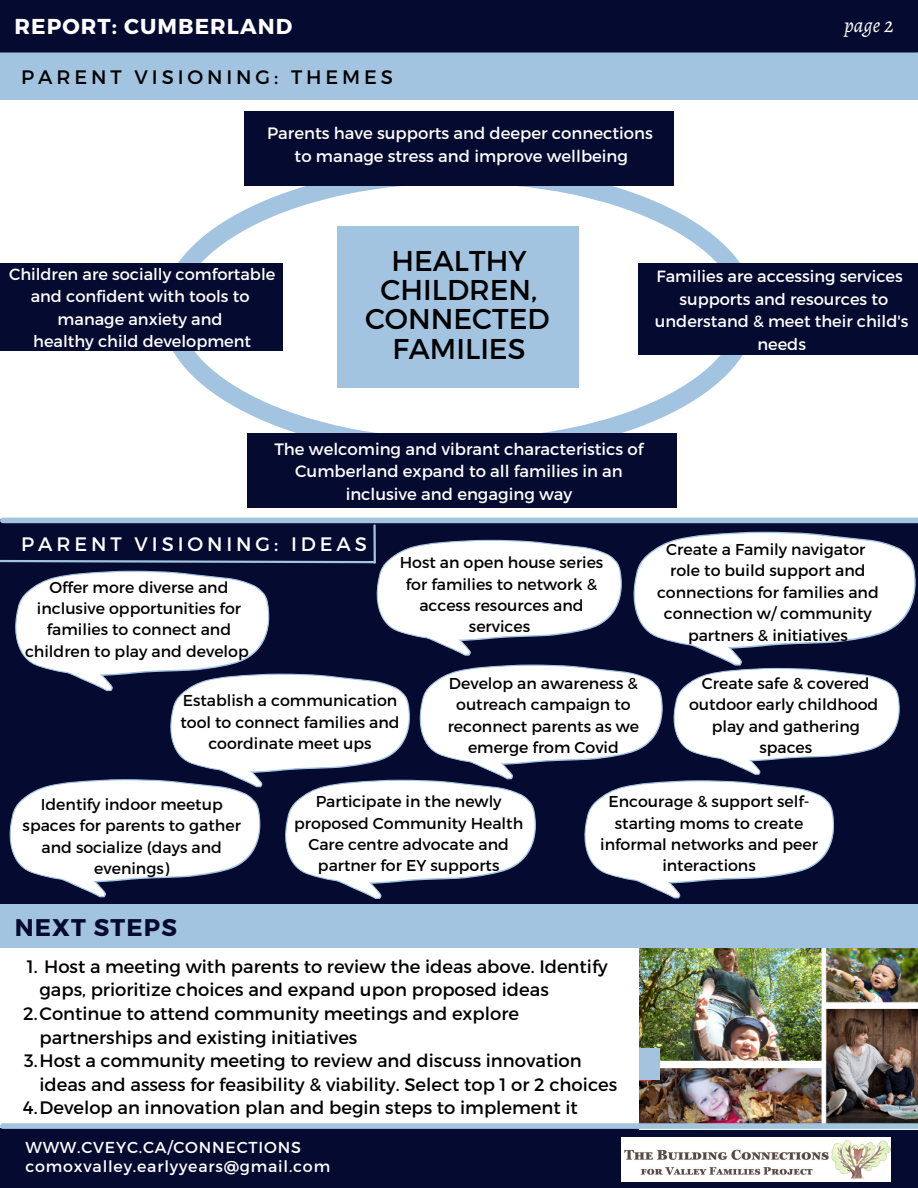
<style>
.page{position:relative;width:918px;height:1188px;background:#fff}
.page>*{position:absolute;margin:0;border:0;box-sizing:border-box;transform-origin:0 0}
.t1{font:28.65px/29.2px "Montserrat";color:#000;text-align:center}
.t2{font:700 24.15px "Montserrat";letter-spacing:.05em;color:#050a30}
.t3{font:700 21.6px "Montserrat";letter-spacing:.05em;color:#fff}
.t4{font:italic 21px "Alegreya";color:#fff}
.t5{font:19.5px "Montserrat";letter-spacing:.2em;color:#000}
.t6{font:19.5px "Montserrat";letter-spacing:.2em;color:#fff}
.t7{font:18px/23.7px "Montserrat";color:#000}
.t8{font:16.5px/22.5px "Montserrat";color:#fff;text-align:center}
.t9{font:16.2px/22.5px "Montserrat";color:#fff;text-align:center}
.t10{font:15.9px "Montserrat";letter-spacing:.05em;color:#fff}
.t11{font:15.75px/21.3px "Montserrat";color:#000;text-align:center}
</style>
<div class="page">
<div style="left:0;top:0;width:918px;height:59px;background:#050a30"></div>
<div style="left:0;top:1129px;width:918px;height:59px;background:#050a30"></div>
<svg style="left:161px;top:185px;width:596px;height:272px"></svg>
<div style="left:244px;top:111px;width:430px;height:74px;background:#050a30"></div>
<div style="left:0;top:519px;width:918px;height:386px;background:#050a30"></div>
<div style="left:337px;top:226px;width:242px;height:162px;background:#a2c4e0"></div>
<div style="left:0;top:53px;width:918px;height:47px;background:#a2c4e0"></div>
<div style="left:638px;top:264px;width:280px;height:91px;background:#050a30"></div>
<div style="left:0;top:264px;width:282px;height:87px;background:#050a30"></div>
<div style="left:247px;top:434px;width:429px;height:74px;background:#050a30"></div>
<div style="left:0;top:904px;width:918px;height:44px;background:#a2c4e0"></div>
<img style="left:639px;top:948px;width:279px;height:175px">
<div style="left:3px;top:1123px;width:915px;height:6px;background:#a2c4e0"></div>
<div style="left:3px;top:518px;width:915px;height:5px;background:#a2c4e0"></div>
<img style="left:622px;top:1137px;width:269px;height:44px">
<div style="left:639px;top:1048px;width:20px;height:32px;background:#a2c4e0"></div>
<svg style="left:0;top:532px;width:916px;height:367px"></svg>
<hr style="left:373px;top:525px;width:3px;height:38px;background:#a2c4e0">
<p class="t3" style="left:14px;top:12px;width:279px">REPORT: CUMBERLAND</p>
<p class="t4" style="left:844px;top:11px;width:51px">page 2</p>
<p class="t5" style="left:21px;top:64px;width:373px">PARENT VISIONING: THEMES</p>
<p class="t8" style="left:267px;top:121px;width:387px">Parents have supports and deeper connections</p>
<p class="t8" style="left:295px;top:144px;width:335px">to manage stress and improve wellbeing</p>
<p class="t9" style="left:9px;top:262px;width:268px">Children are socially comfortable and confident with tools to</p>
<p class="t9" style="left:58px;top:307px;width:166px">manage anxiety and</p>
<p class="t9" style="left:33px;top:330px;width:220px">healthy child development</p>
<p class="t1" style="left:381px;top:245px;width:158px">HEALTHY<br>CHILDREN,</p>
<p class="t1" style="left:365px;top:303px;width:186px">CONNECTED</p>
<p class="t1" style="left:392px;top:332px;width:135px">FAMILIES</p>
<p class="t9" style="left:655px;top:264px;width:255px">Families are accessing services supports and resources to understand &amp; meet their child's needs</p>
<p class="t8" style="left:274px;top:437px;width:371px">The welcoming and vibrant characteristics of<br>Cumberland expand to all families in an inclusive and engaging way</p>
<p class="t6" style="left:21px;top:531px;width:347px">PARENT VISIONING: IDEAS</p>
<p class="t11" style="left:666px;top:538px;width:201px">Create a Family navigator</p>
<p class="t11" style="left:657px;top:559px;width:223px">role to build support and connections for families and connection w/ community partners &amp; initiatives</p>
<p class="t11" style="left:400px;top:551px;width:205px">Host an open house series for families to network &amp; access resources and services</p>
<p class="t11" style="left:25px;top:576px;width:225px">Offer more diverse and inclusive opportunities for families to connect and children to play and develop</p>
<p class="t11" style="left:180px;top:689px;width:221px">Establish a communication tool to connect families and coordinate meet ups</p>
<p class="t11" style="left:689px;top:672px;width:191px">Create safe &amp; covered outdoor early childhood play and gathering</p>
<p class="t11" style="left:759px;top:736px;width:54px">spaces</p>
<p class="t11" style="left:448px;top:672px;width:193px">Develop an awareness &amp; outreach campaign to reconnect parents as we emerge from Covid</p>
<p class="t11" style="left:23px;top:793px;width:220px">Identify indoor meetup spaces for parents to gather and socialize (days and evenings)</p>
<p class="t11" style="left:294px;top:790px;width:231px">Participate in the newly proposed Community Health<br>Care centre advocate and partner for EY supports</p>
<p class="t2" style="left:15px;top:912px;width:164px">NEXT STEPS</p>
<p class="t11" style="left:600px;top:790px;width:219px">Encourage &amp; support self&shy;starting moms to create informal networks and peer interactions</p>
<p class="t7" style="left:39px;top:954px;width:570px;text-indent:-13px">1. Host a meeting with parents to review the ideas above. Identify gaps, prioritize choices and expand upon proposed ideas</p>
<p class="t7" style="left:39px;top:1001px;width:481px;text-indent:-16px">2.Continue to attend community meetings and explore partnerships and existing initiatives</p>
<p class="t7" style="left:39px;top:1048px;width:579px;text-indent:-15px">3.Host a community meeting to review and discuss innovation ideas and assess for feasibility &amp; viability. Select top 1 or 2 choices</p>
<p class="t7" style="left:23px;top:1095px;width:556px">4.Develop an innovation plan and begin steps to implement it</p>
<p class="t10" style="left:26px;top:1137px;width:277px">WWW.CVEYC.CA/CONNECTIONS</p>
<p class="t10" style="left:26px;top:1156px;width:306px">comoxvalley.earlyyears@gmail.com</p>
</div>
